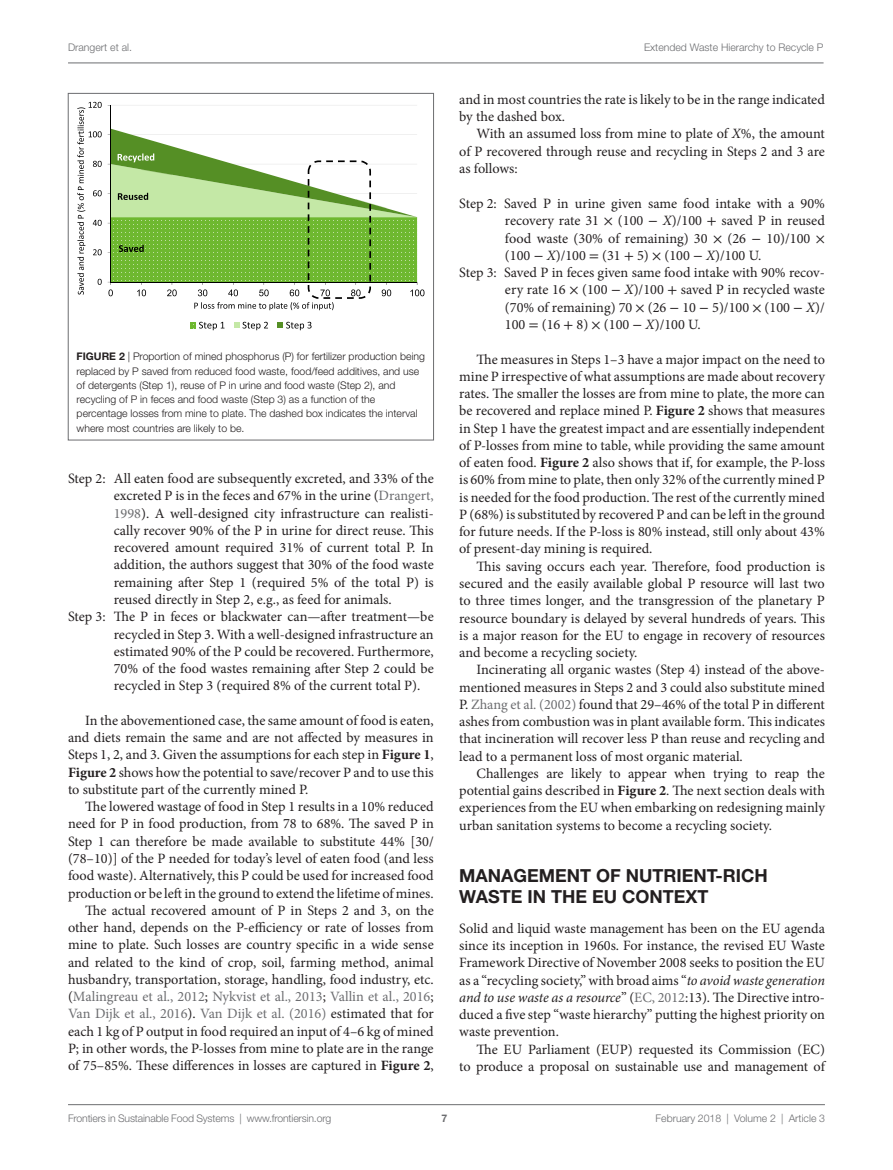
<style>
.page{position:relative;width:893px;height:1170px;background:#fff}
.page>*{position:absolute;margin:0;border:0;box-sizing:border-box;transform-origin:0 0}
.t1{font:700 18px "Helvetica Neue LT Std";color:#231f20}
.t2{font:14.25px/17.2px "Minion Pro";color:#231f20;text-align:justify}
.t3{font:300 10.5px/14.2px "Helvetica Neue LT Std";color:#231f20}
.t4{font:300 10.5px "Helvetica Neue LT Std";color:#6c6d70}
.t5{font:700 10.5px "Helvetica Neue LT Std";color:#6c6d70}
.s1{font-weight:700}
.s2{color:#6c6d70}
.s3{font-style:italic}
.s4{font-family:"STIX General"}
</style>
<div class="page">
<hr style="left:111px;top:105px;width:306px;height:1px;background:#d9d9d9">
<hr style="left:111px;top:105px;width:1px;height:177px;background:#000">
<svg style="left:77px;top:102px;width:25px;height:192px"></svg>
<svg style="left:190px;top:322px;width:35px;height:8px"></svg>
<svg style="left:234px;top:322px;width:34px;height:8px"></svg>
<svg style="left:277px;top:322px;width:35px;height:8px"></svg>
<svg style="left:108px;top:129px;width:316px;height:181px"></svg>
<div style="left:68px;top:93px;width:366px;height:347px;border:1px solid #6c6d70"></div>
<hr style="left:68px;top:1104px;width:757px;height:1px;background:#6c6d70">
<hr style="left:68px;top:63px;width:755px;height:1px;background:#6c6d70">
<p class="t4" style="left:68px;top:41px;width:65px">Drangert et al.</p>
<p class="t4" style="left:644px;top:41px;width:181px">Extended Waste Hierarchy to Recycle P</p>
<p class="t3" style="left:77px;top:349px;width:350px"><span class="s1">FIGU RE 2</span> | Proportion of mined phosphorus (P) for fertilizer production being replaced by P saved from reduced food waste, food/feed additives, and use of detergents (Step 1), reuse of P in urine and food waste (Step 2), and recycling of P in feces and food waste (Step 3) as a function of the percentage losses from mine to plate. The dashed box indicates the interval where most countries are likely to be.</p>
<p class="t2" style="left:68px;top:470px;width:367px">Step 2: All eaten food are subsequently excreted, and 33% of the</p>
<p class="t2" style="left:114px;top:487px;width:321px">excreted P is in the feces and 67% in the urine (<span class="s2">Drangert,</span></p>
<p class="t2" style="left:114px;top:504px;width:321px"><span class="s2">1998</span>). A well-designed city infrastructure can realisti-</p>
<p class="t2" style="left:114px;top:522px;width:321px">cally recover 90% of the P in urine for direct reuse. This</p>
<p class="t2" style="left:114px;top:539px;width:321px">recovered amount required 31% of current total P. In</p>
<p class="t2" style="left:114px;top:556px;width:321px">addition, the authors suggest that 30% of the food waste</p>
<p class="t2" style="left:114px;top:573px;width:321px">remaining after Step 1 (required 5% of the total P) is</p>
<p class="t2" style="left:114px;top:591px;width:279px">reused directly in Step 2, e.g., as feed for animals.</p>
<p class="t2" style="left:68px;top:608px;width:367px">Step 3: The P in feces or blackwater can—after treatment—be</p>
<p class="t2" style="left:114px;top:625px;width:321px">recycled in Step 3. With a well-designed infrastructure an</p>
<p class="t2" style="left:114px;top:642px;width:321px">estimated 90% of the P could be recovered. Furthermore,</p>
<p class="t2" style="left:114px;top:660px;width:321px">70% of the food wastes remaining after Step 2 could be</p>
<p class="t2" style="left:114px;top:677px;width:308px">recycled in Step 3 (required 8% of the current total P).</p>
<p class="t2" style="left:68px;top:711px;width:367px;text-indent:17px">In the abovementioned case, the same amount of food is eaten, and diets remain the same and are not affected by measures in Steps 1, 2, and 3. Given the assumptions for each step in <span class="s1">Figure 1</span>, <span class="s1">Figure 2</span> shows how the potential to save/recover P and to use this to substitute part of the currently mined P.</p>
<p class="t2" style="left:68px;top:798px;width:367px;text-align:right">The lowered wastage of food in Step 1 results in a 10% reduced need for P in food production, from 78 to 68%. The saved P in Step 1 can therefore be made available to substitute 44% [30/ (78–10)] of the P needed for today’s level of eaten food (and less food waste). Alternatively, this P could be used for increased food production or be left in the ground to extend the lifetime of mines.<br>The actual recovered amount of P in Steps 2 and 3, on the other hand, depends on the P-efficiency or rate of losses from mine to plate. Such losses are country specific in a wide sense and related to the kind of crop, soil, farming method, animal husbandry, transportation, storage, handling, food industry, etc. (<span class="s2">Malingreau et al., 2012</span>; <span class="s2">Nykvist et al., 2013</span>; <span class="s2">Vallin et al., 2016</span>; <span class="s2">Van Dijk et al., 2016</span>). <span class="s2">Van Dijk et al. (2016)</span> estimated that for each 1 kg of P output in food required an input of 4–6 kg of mined P; in other words, the P-losses from mine to plate are in the range of 75–85%. These differences in losses are captured in <span class="s1">Figure 2</span>,</p>
<p class="t2" style="left:459px;top:91px;width:367px">and in most countries the rate is likely to be in the range indicated by the dashed box.</p>
<p class="t2" style="left:459px;top:125px;width:367px;text-indent:17px">With an assumed loss from mine to plate of <span class="s3">X</span>%, the amount of P recovered through reuse and recycling in Steps 2 and 3 are as follows:</p>
<p class="t2" style="left:459px;top:195px;width:367px">Step 2: Saved P in urine given same food intake with a 90%</p>
<p class="t2" style="left:505px;top:212px;width:321px">recovery rate 31 <span class="s4">×</span> (100 <span class="s4">−</span> <span class="s3">X</span>)/100 <span class="s4">+</span> saved P in reused</p>
<p class="t2" style="left:505px;top:229px;width:321px">food waste (30% of remaining) 30 <span class="s4">×</span> (26 <span class="s4">−</span> 10)/100 <span class="s4">×</span></p>
<p class="t2" style="left:505px;top:247px;width:258px">(100 <span class="s4">−</span> <span class="s3">X</span>)/100 <span class="s4">=</span> (31 <span class="s4">+</span> 5) <span class="s4">×</span> (100 <span class="s4">−</span> <span class="s3">X</span>)/100 U.</p>
<p class="t2" style="left:459px;top:264px;width:367px">Step 3: Saved P in feces given same food intake with 90% recov-</p>
<p class="t2" style="left:505px;top:281px;width:321px">ery rate 16 <span class="s4">×</span> (100 <span class="s4">−</span> <span class="s3">X</span>)/100 <span class="s4">+</span> saved P in recycled waste</p>
<p class="t2" style="left:505px;top:298px;width:321px">(70% of remaining) 70 <span class="s4">×</span> (26 <span class="s4">−</span> 10 <span class="s4">−</span> 5)/100 <span class="s4">×</span> (100 <span class="s4">−</span> <span class="s3">X</span>)/</p>
<p class="t2" style="left:505px;top:316px;width:197px">100 <span class="s4">=</span> (16 <span class="s4">+</span> 8) <span class="s4">×</span> (100 <span class="s4">−</span> <span class="s3">X</span>)/100 U.</p>
<p class="t2" style="left:459px;top:350px;width:367px;text-indent:17px">The measures in Steps 1–3 have a major impact on the need to mine P irrespective of what assumptions are made about recovery rates. The smaller the losses are from mine to plate, the more can be recovered and replace mined P. <span class="s1">Figure 2</span> shows that measures in Step 1 have the greatest impact and are essentially independent of P-losses from mine to table, while providing the same amount of eaten food. <span class="s1">Figure 2</span> also shows that if, for example, the P-loss is 60% from mine to plate, then only 32% of the currently mined P is needed for the food production. The rest of the currently mined P (68%) is substituted by recovered P and can be left in the ground for future needs. If the P-loss is 80% instead, still only about 43% of present-day mining is required.</p>
<p class="t2" style="left:459px;top:557px;width:367px;text-indent:17px">This saving occurs each year. Therefore, food production is secured and the easily available global P resource will last two to three times longer, and the transgression of the planetary P resource boundary is delayed by several hundreds of years. This is a major reason for the EU to engage in recovery of resources and become a recycling society.</p>
<p class="t2" style="left:459px;top:661px;width:367px;text-indent:17px">Incinerating all organic wastes (Step 4) instead of the above&shy;mentioned measures in Steps 2 and 3 could also substitute mined P. <span class="s2">Zhang et al. (2002)</span> found that 29–46% of the total P in different ashes from combustion was in plant available form. This indicates that incineration will recover less P than reuse and recycling and lead to a permanent loss of most organic material.</p>
<p class="t2" style="left:459px;top:764px;width:367px;text-indent:17px">Challenges are likely to appear when trying to reap the potential gains described in <span class="s1">Figure 2</span>. The next section deals with experiences from the EU when embarking on redesigning mainly urban sanitation systems to become a recycling society.</p>
<p class="t1" style="left:459px;top:864px;width:31px">MANA</p>
<p class="t1" style="left:514px;top:864px;width:55px">GEMENT</p>
<p class="t1" style="left:596px;top:864px;width:69px">OF NUTRIENT</p>
<p class="t1" style="left:716px;top:864px;width:54px">-RICH</p>
<p class="t1" style="left:459px;top:885px;width:30px">WASTE</p>
<p class="t1" style="left:528px;top:885px;width:122px">IN THE EU CONTE</p>
<p class="t1" style="left:686px;top:885px;width:24px">XT</p>
<p class="t2" style="left:459px;top:919px;width:367px">Solid and liquid waste management has been on the EU agenda since its inception in 1960s. For instance, the revised EU Waste Framework Directive of November 2008 seeks to position the EU as a “recycling society,” with broad aims “<span class="s3">to avoid waste generation and to use waste as a resource</span>” (<span class="s2">EC, 2012</span>:13). The Directive intro&shy;duced a five step “waste hierarchy” putting the highest priority on waste prevention.</p>
<p class="t2" style="left:459px;top:1040px;width:367px;text-align:right">The EU Parliament (EUP) requested its Commission (EC)<br>to produce a proposal on sustainable use and management of</p>
<p class="t4" style="left:68px;top:1111px;width:265px">Frontiers in Sustainable Food Systems | www.frontiersin.org</p>
<p class="t4" style="left:656px;top:1111px;width:171px">February 2018 | Volume 2 | Article 3</p>
<p class="t5" style="left:441px;top:1111px;width:7px">7</p>
</div>
